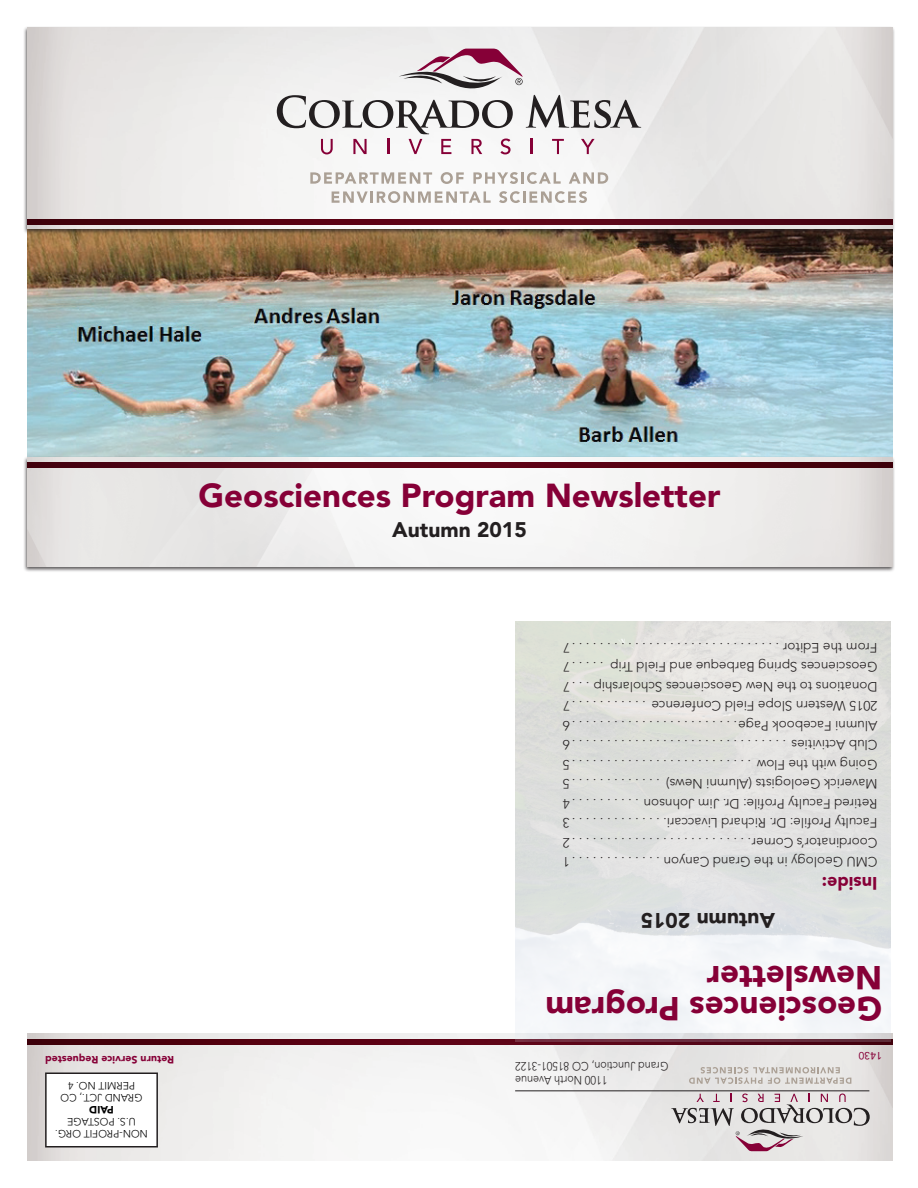
<style>
.page{position:relative;width:918px;height:1188px;background:#fff}
.page>*{position:absolute;margin:0;border:0;box-sizing:border-box;transform-origin:0 0}
.t1{font:900 33px/31.5px "Avenir";color:#860037}
.t2{font:900 21px "Avenir";color:#231f20}
.t3{font:900 18px "Avenir";color:#860037}
.t4{font:300 13.5px "Avenir";color:#231f20}
.t5{font:300 12px/14.4px "Avenir";color:#231f20;text-align:right;scale:.9 1}
.t6{font:300 10.5px/12px "Avenir";color:#000;text-align:center}
.t7{font:900 10.5px "Avenir";color:#860037}
.t8{font:900 10.5px "Avenir";color:#000}
.t9{font:10.5px "Avenir";color:#860037}
</style>
<div class="page">
<img style="left:27px;top:235px;width:865px;height:222px">
<img style="left:27px;top:1034px;width:865px;height:127px">
<img style="left:27px;top:1040px;width:865px;height:5px">
<svg style="left:689px;top:1067px;width:162px;height:17px;background:#d5d1cc"></svg>
<svg style="left:671px;top:1094px;width:199px;height:57px;background:#cfc9ca"></svg>
<div style="left:46px;top:1073px;width:111px;height:74px;background:#fff"></div>
<div style="left:45px;top:1073px;width:113px;height:75px;border:2px solid #231f20"></div>
<div style="left:24px;top:26px;width:872px;height:209px;background:#231f20;opacity:.75"></div>
<img style="left:27px;top:27px;width:865px;height:202px">
<svg style="left:310px;top:172px;width:122px;height:12px"></svg>
<svg style="left:441px;top:172px;width:23px;height:12px"></svg>
<svg style="left:473px;top:172px;width:88px;height:12px"></svg>
<svg style="left:569px;top:172px;width:39px;height:12px"></svg>
<svg style="left:332px;top:191px;width:159px;height:12px"></svg>
<svg style="left:499px;top:191px;width:88px;height:12px"></svg>
<svg style="left:277px;top:49px;width:364px;height:105px"></svg>
<div style="left:24px;top:457px;width:872px;height:116px;background:#231f20;opacity:.75"></div>
<img style="left:27px;top:458px;width:865px;height:109px">
<hr style="left:515px;top:1090px;width:354px;height:1px;background:#231f20">
<h1 class="t1" style="left:199px;top:479px;width:523px">Geosciences Program Newsletter</h1>
<h2 class="t2" style="left:392px;top:517px;width:136px">Autumn 2015</h2>
<p class="t7" style="left:174px;top:1066px;width:131px;rotate:-180deg">Return Service Requested</p>
<p class="t6" style="left:142px;top:1104px;width:83px;rotate:-180deg">GRAND JCT., CO<br>PERMIT NO. 4</p>
<p class="t8" style="left:114px;top:1116px;width:26px;rotate:-180deg">PAID</p>
<p class="t6" style="left:148px;top:1140px;width:94px;rotate:-180deg">NON-PROFIT ORG.<br>U.S. POSTAGE</p>
<p class="t4" style="left:570px;top:655px;width:9px;rotate:-180deg">7</p>
<p class="t4" style="left:877px;top:655px;width:100px;rotate:-180deg">From the Editor..............................</p>
<p class="t4" style="left:570px;top:675px;width:9px;rotate:-180deg">7</p>
<p class="t4" style="left:877px;top:675px;width:275px;rotate:-180deg">Geosciences Spring Barbeque and Field Trip .....</p>
<p class="t4" style="left:570px;top:694px;width:9px;rotate:-180deg">7</p>
<p class="t4" style="left:877px;top:694px;width:289px;rotate:-180deg">Donations to the New Geosciences Scholarship...</p>
<p class="t4" style="left:570px;top:714px;width:9px;rotate:-180deg">7</p>
<p class="t4" style="left:877px;top:714px;width:233px;rotate:-180deg">2015 Western Slope Field Conference ...........</p>
<p class="t4" style="left:570px;top:733px;width:9px;rotate:-180deg">6</p>
<p class="t4" style="left:877px;top:733px;width:144px;rotate:-180deg">Alumni Facebook Page........................</p>
<p class="t4" style="left:570px;top:753px;width:9px;rotate:-180deg">6</p>
<p class="t4" style="left:877px;top:753px;width:93px;rotate:-180deg">Club Activities...............................</p>
<p class="t4" style="left:570px;top:772px;width:9px;rotate:-180deg">5</p>
<p class="t4" style="left:877px;top:772px;width:128px;rotate:-180deg">Going with the Flow ..........................</p>
<p class="t4" style="left:570px;top:792px;width:9px;rotate:-180deg">5</p>
<p class="t4" style="left:877px;top:792px;width:219px;rotate:-180deg">Maverick Geologists (Alumni News) .............</p>
<p class="t4" style="left:570px;top:811px;width:9px;rotate:-180deg">4</p>
<p class="t4" style="left:877px;top:811px;width:240px;rotate:-180deg">Retired Faculty Profile: Dr. Jim Johnson..........</p>
<p class="t4" style="left:570px;top:831px;width:9px;rotate:-180deg">3</p>
<p class="t4" style="left:877px;top:831px;width:215px;rotate:-180deg">Faculty Profile: Dr. Richard Livaccari..............</p>
<p class="t4" style="left:570px;top:850px;width:9px;rotate:-180deg">2</p>
<p class="t4" style="left:877px;top:850px;width:131px;rotate:-180deg">Coordinator’s Corner..........................</p>
<p class="t4" style="left:570px;top:870px;width:9px;rotate:-180deg">1</p>
<p class="t4" style="left:877px;top:870px;width:219px;rotate:-180deg">CMU Geology in the Grand Canyon.............</p>
<h2 class="t2" style="left:775px;top:933px;width:136px;rotate:-180deg">Autumn 2015</h2>
<h3 class="t3" style="left:877px;top:894px;width:57px;rotate:-180deg">Inside:</h3>
<h1 class="t1" style="left:882px;top:1025px;width:338px;rotate:-180deg">Geosciences Program<br>Newsletter</h1>
<p class="t5" style="left:668px;top:1088px;width:172px;rotate:-180deg">1100 North Avenue<br>Grand Junction, CO 81501-3122</p>
<p class="t9" style="left:882px;top:1062px;width:25px;rotate:-180deg">1430</p>
</div>
